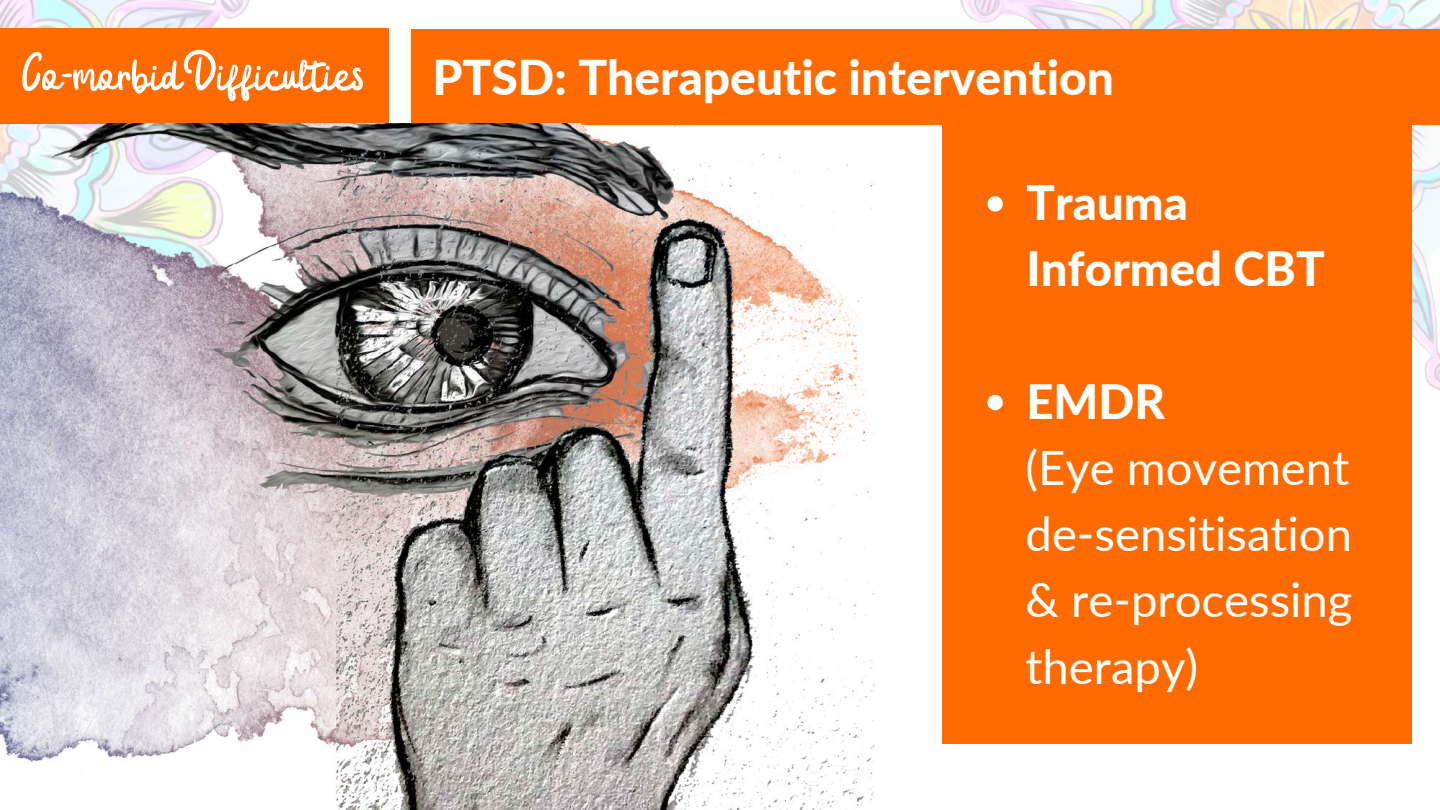
<style>
.page{position:relative;width:1440px;height:810px;background:#fff}
.page>*{position:absolute;margin:0;border:0;box-sizing:border-box;transform-origin:0 0}
.t1{font:800 48px "Lato";color:#fff}
.t2{font:47.25px/66.3px "Lato";color:#fff;text-align:justify}
.t3{font:800 47.25px/66.3px "Lato";color:#fff}
.s1{font-family:"Badger Script";font-weight:400;font-size:63px}
</style>
<div class="page">
<img style="left:0;top:0;width:412px;height:123px">
<img style="left:874px;top:0;width:566px;height:549px">
<div style="left:942px;top:114px;width:469px;height:630px;background:#ff6b00"></div>
<div style="left:0;top:28px;width:388px;height:95px;background:#ff6b00"></div>
<div style="left:412px;top:29px;width:1028px;height:95px;background:#ff6b00"></div>
<img style="left:0;top:123px;width:874px;height:687px">
<svg style="left:987px;top:196px;width:16px;height:16px"></svg>
<svg style="left:987px;top:395px;width:16px;height:15px"></svg>
<p class="t1" style="left:22px;top:47px;width:1093px"><span class="s1">Co-morbid Difficulties</span> PTSD: Therapeutic intervention</p>
<p class="t3" style="left:1026px;top:168px;width:300px">Trauma<br>Informed CBT</p>
<p class="t3" style="left:1026px;top:367px;width:140px">EMDR</p>
<p class="t2" style="left:1026px;top:433px;width:329px">(Eye movement de-sensitisation &amp; re-processing therapy)</p>
</div>
